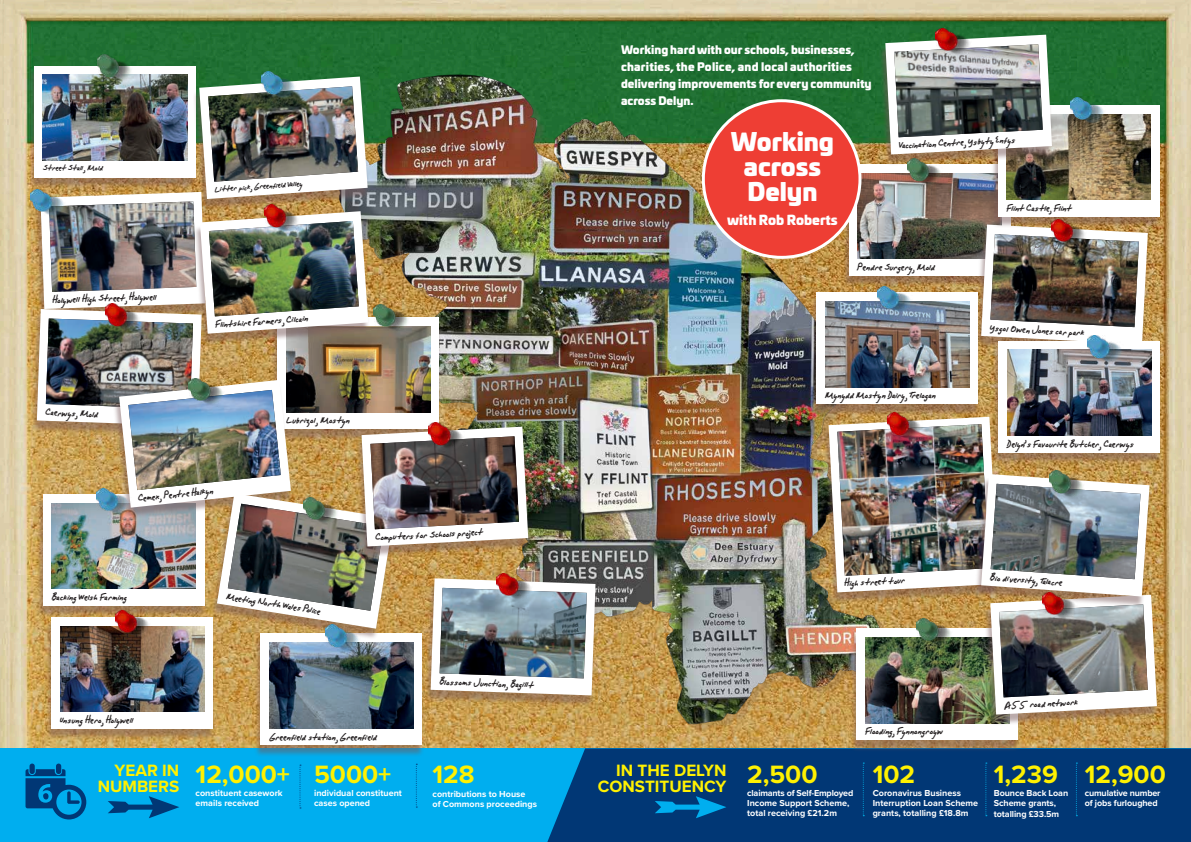
<style>
.page{position:relative;width:1191px;height:842px;background:#fff}
.page>*{position:absolute;margin:0;border:0;box-sizing:border-box;transform-origin:0 0}
.t1{font:700 26px "Proxima Nova";color:#fff101}
.t2{font:24px/25px "Univia Pro Ultra";color:#fff;text-align:center}
.t3{font:700 17px/16px "Proxima Nova";color:#fff101;text-align:right}
.t4{font:13.5px "Alpha Mack AOE";color:#231f20}
.t5{font:13.5px "Alpha Mack AOE";letter-spacing:-.03em;color:#231f20}
.t6{font:13px "Univia Pro Ultra";color:#fff}
.t7{font:11.7px "Alpha Mack AOE";color:#231f20}
.t8{font:11px/17px "Univia Pro Ultra";color:#fff}
.t9{font:700 9px/10px "Proxima Nova";color:#fff}
.t10{font:700 9px/10px "Proxima Nova";letter-spacing:-.02em;color:#fff}
</style>
<div class="page">
<img style="left:0;top:0;width:1191px;height:748px">
<img style="left:279px;top:64px;width:670px;height:670px">
<div style="left:0;top:748px;width:1191px;height:94px;background:#00aeef"></div>
<div style="left:547px;top:748px;width:644px;height:94px;background:#013775"></div>
<svg style="left:108px;top:796px;width:71px;height:22px"></svg>
<div style="left:30px;top:763px;width:5px;height:11px;background:#013775;border-radius:3px"></div>
<svg style="left:26px;top:769px;width:60px;height:50px"></svg>
<div style="left:56px;top:763px;width:5px;height:11px;background:#013775;border-radius:3px"></div>
<div style="left:28px;top:69px;width:170px;height:120px;background:#765657;opacity:.5"></div>
<svg style="left:35px;top:66px;width:161px;height:111px"></svg>
<div style="left:30px;top:312px;width:174px;height:126px;background:#765657;opacity:.5"></div>
<div style="left:254px;top:636px;width:170px;height:121px;background:#765657;opacity:.5"></div>
<div style="left:261px;top:634px;width:161px;height:111px;background:#fff"></div>
<img style="left:269px;top:695px;width:144px;height:33px">
<div style="left:45px;top:620px;width:170px;height:120px;background:#765657;opacity:.5"></div>
<div style="left:52px;top:617px;width:161px;height:112px;background:#fff"></div>
<img style="left:60px;top:695px;width:144px;height:17px">
<div style="left:424px;top:581px;width:173px;height:126px;background:#765657;opacity:.5"></div>
<div style="left:842px;top:167px;width:170px;height:120px;background:#765657;opacity:.5"></div>
<div style="left:849px;top:164px;width:161px;height:111px;background:#fff"></div>
<img style="left:857px;top:173px;width:134px;height:86px">
<div style="left:974px;top:228px;width:175px;height:128px;background:#765657;opacity:.5"></div>
<svg style="left:981px;top:225px;width:166px;height:119px"></svg>
<img style="left:990px;top:234px;width:149px;height:93px">
<div style="left:991px;top:108px;width:170px;height:120px;background:#765657;opacity:.5"></div>
<div style="left:998px;top:105px;width:161px;height:111px;background:#fff"></div>
<img style="left:1006px;top:114px;width:144px;height:86px">
<div style="left:810px;top:295px;width:170px;height:121px;background:#765657;opacity:.5"></div>
<div style="left:816px;top:293px;width:161px;height:111px;background:#fff"></div>
<img style="left:825px;top:302px;width:144px;height:85px">
<div style="left:992px;top:344px;width:170px;height:120px;background:#765657;opacity:.5"></div>
<div style="left:998px;top:341px;width:161px;height:111px;background:#fff"></div>
<img style="left:1007px;top:350px;width:144px;height:67px">
<div style="left:822px;top:420px;width:178px;height:184px;background:#765657;opacity:.5"></div>
<div style="left:850px;top:631px;width:170px;height:120px;background:#765657;opacity:.5"></div>
<div style="left:857px;top:628px;width:161px;height:112px;background:#fff"></div>
<img style="left:865px;top:715px;width:119px;height:8px">
<div style="left:984px;top:598px;width:174px;height:128px;background:#765657;opacity:.5"></div>
<div style="left:703px;top:101px;width:157px;height:156px;background:#ee3e34;border-radius:50%"></div>
<div style="left:702px;top:99px;width:159px;height:160px;border:3px solid #fff;border-radius:50%"></div>
<div style="left:879px;top:38px;width:175px;height:128px;background:#765657;opacity:.5"></div>
<svg style="left:885px;top:35px;width:167px;height:119px"></svg>
<img style="left:894px;top:44px;width:148px;height:93px">
<img style="left:828px;top:417px;width:329px;height:298px">
<img style="left:990px;top:484px;width:150px;height:95px">
<img style="left:37px;top:77px;width:558px;height:618px">
<img style="left:370px;top:436px;width:149px;height:93px">
<img style="left:31px;top:189px;width:35px;height:28px">
<img style="left:189px;top:378px;width:35px;height:28px">
<img style="left:105px;top:304px;width:36px;height:27px">
<img style="left:261px;top:72px;width:36px;height:27px">
<img style="left:374px;top:304px;width:35px;height:28px">
<img style="left:429px;top:423px;width:35px;height:27px">
<img style="left:98px;top:55px;width:35px;height:27px">
<img style="left:303px;top:497px;width:36px;height:28px">
<img style="left:497px;top:573px;width:35px;height:28px">
<img style="left:96px;top:489px;width:36px;height:27px">
<img style="left:264px;top:205px;width:35px;height:27px">
<img style="left:325px;top:625px;width:36px;height:27px">
<img style="left:116px;top:610px;width:35px;height:28px">
<img style="left:1087px;top:336px;width:36px;height:27px">
<img style="left:907px;top:159px;width:35px;height:27px">
<img style="left:935px;top:28px;width:36px;height:28px">
<img style="left:1049px;top:471px;width:35px;height:27px">
<img style="left:1070px;top:97px;width:36px;height:28px">
<img style="left:887px;top:413px;width:36px;height:27px">
<img style="left:917px;top:618px;width:35px;height:27px">
<img style="left:1042px;top:592px;width:35px;height:28px">
<img style="left:877px;top:286px;width:35px;height:28px">
<img style="left:1051px;top:219px;width:35px;height:28px">
<svg style="left:299px;top:765px;width:2px;height:43px"></svg>
<svg style="left:416px;top:764px;width:1px;height:43px"></svg>
<svg style="left:655px;top:796px;width:71px;height:22px"></svg>
<svg style="left:862px;top:763px;width:2px;height:53px"></svg>
<svg style="left:985px;top:763px;width:2px;height:53px"></svg>
<svg style="left:1075px;top:763px;width:2px;height:53px"></svg>
<p class="t7" style="left:43px;top:161px;width:62px">Street Stall, Mold</p>
<p class="t4" style="left:52px;top:292px;width:106px;rotate:-2deg">Holywell High Street, Holywell</p>
<p class="t4" style="left:46px;top:404px;width:54px;rotate:2deg">Caerwys, Mold</p>
<p class="t7" style="left:214px;top:182px;width:90px;rotate:-4deg">Litter pick, Greenfi eld Valley</p>
<p class="t4" style="left:215px;top:317px;width:94px;rotate:-4deg">Flintshire Farmers, Cilcain</p>
<p class="t4" style="left:286px;top:412px;width:65px">Lubrizol, Mostyn</p>
<p class="t4" style="left:138px;top:490px;width:77px;rotate:-6deg">Cemex, Pentre Halkyn</p>
<p class="t4" style="left:52px;top:589px;width:77px">Backing Welsh Farming</p>
<p class="t4" style="left:228px;top:588px;width:97px;rotate:9deg">Meeting North Wales Police</p>
<p class="t4" style="left:375px;top:529px;width:109px;rotate:-3deg">Computers for Schools project</p>
<p class="t4" style="left:60px;top:712px;width:75px">Unsung Hero, Holywell</p>
<p class="t4" style="left:269px;top:729px;width:109px">Greenfield station, Greenfield</p>
<p class="t4" style="left:440px;top:674px;width:96px;rotate:2deg">Blossoms Junction, Bagillt</p>
<p class="t8" style="left:621px;top:41px;width:252px">Working hard with our schools, businesses, charities, the Police, and local authorities delivering improvements for every community across Delyn.</p>
<h2 class="t2" style="left:731px;top:128px;width:105px">Working across<br>Delyn</h2>
<p class="t6" style="left:727px;top:209px;width:112px">with Rob Roberts</p>
<p class="t4" style="left:899px;top:137px;width:118px;rotate:-3deg">Vaccination Centre, Ysbyty Enfys</p>
<p class="t5" style="left:1006px;top:200px;width:67px">Flint Castle, Flint</p>
<p class="t4" style="left:857px;top:259px;width:79px">Pendre Surgery, Mold</p>
<p class="t4" style="left:825px;top:388px;width:112px">Mynydd Mostyn Dairy, Trelogan</p>
<p class="t4" style="left:990px;top:320px;width:96px;rotate:3deg">Ysgol Owen Jones car park</p>
<p class="t4" style="left:1007px;top:436px;width:128px">Delyn’s Favourite Butcher, Caerwys</p>
<p class="t4" style="left:844px;top:575px;width:62px;rotate:-3deg">High street tour</p>
<p class="t4" style="left:865px;top:723px;width:79px">Flooding, Fynnongroyw</p>
<p class="t4" style="left:990px;top:569px;width:74px;rotate:4deg">Bio diversity, Talacre</p>
<p class="t4" style="left:1003px;top:698px;width:76px;rotate:-3deg">A55 road network</p>
<p class="t3" style="left:98px;top:762px;width:83px">YEAR IN<br>NUMBERS</p>
<p class="t3" style="left:598px;top:762px;width:221px;text-align:left;text-indent:18px">IN THE DELYN<br>CONSTITUENCY <sup>2,500</sup></p>
<p class="t9" style="left:747px;top:788px;width:108px">claimants of Self-Employed<br>Income Support Scheme, total receiving £21.2m</p>
<h1 class="t1" style="left:196px;top:755px;width:96px">12,000+</h1>
<p class="t9" style="left:196px;top:788px;width:89px">constituent casework emails received</p>
<h1 class="t1" style="left:314px;top:755px;width:79px">5000+</h1>
<p class="t9" style="left:314px;top:788px;width:89px">individual constituent cases opened</p>
<h1 class="t1" style="left:432px;top:755px;width:44px">128</h1>
<p class="t9" style="left:432px;top:788px;width:106px">contributions to House<br>of Commons proceedings</p>
<h1 class="t1" style="left:872px;top:755px;width:44px">102</h1>
<p class="t9" style="left:872px;top:788px;width:107px">Coronavirus Business<br>Interruption Loan Scheme grants, totalling £18.8m</p>
<h1 class="t1" style="left:994px;top:755px;width:66px">1,239</h1>
<p class="t9" style="left:994px;top:787px;width:76px;line-height:10.4px">Bounce Back Loan<br>Scheme grants, totalling £33.5m</p>
<h1 class="t1" style="left:1084px;top:755px;width:82px">12,900</h1>
<p class="t10" style="left:1084px;top:788px;width:77px">cumulative number of jobs furloughed</p>
</div>
